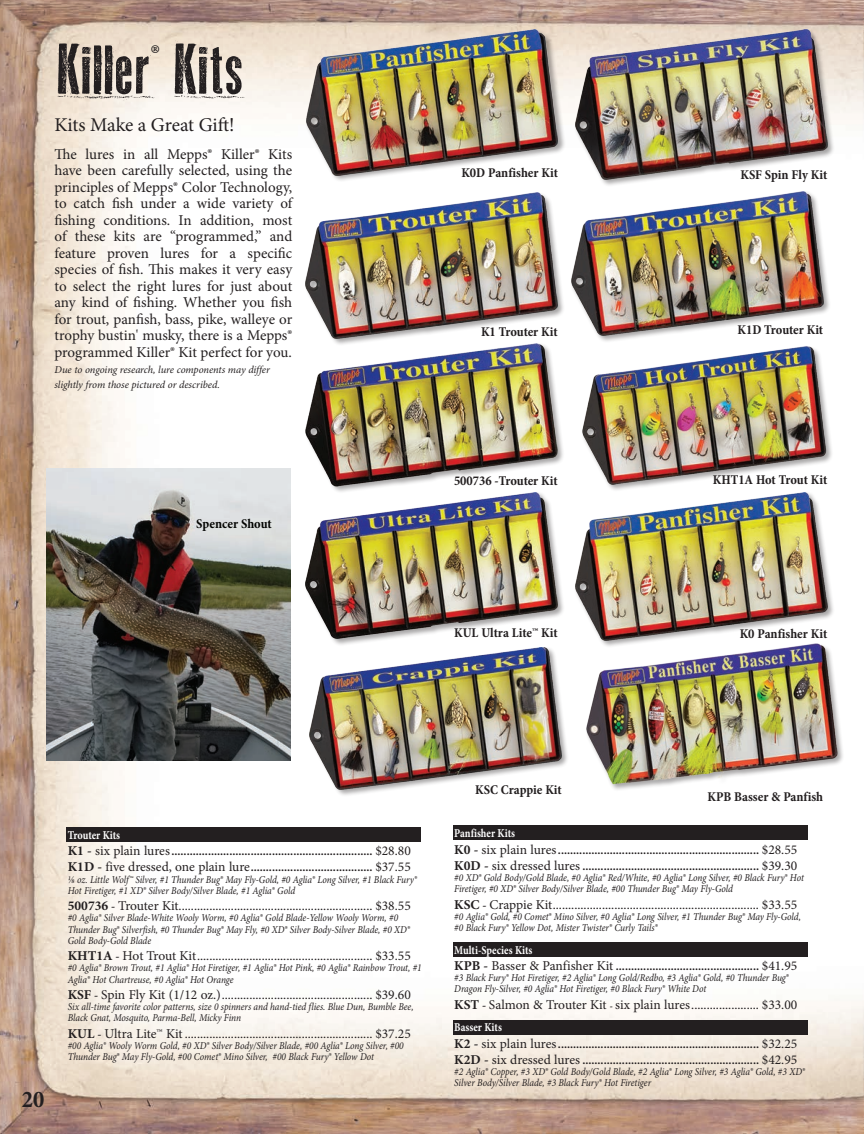
<style>
.page{position:relative;width:864px;height:1134px;background:#fff}
.page>*{position:absolute;margin:0;border:0;box-sizing:border-box;transform-origin:0 0}
.t1{font:72px "Odd Press";letter-spacing:.01em;color:#231f20}
.t2{font:30px "Minion Pro";color:#231f20}
.t3{font:700 condensed 24px "Minion Pro";color:#231f20}
.t4{font:19.5px "Minion Pro";letter-spacing:-.01em;color:#231f20}
.t5{font:15px/16.5px "Minion Pro";letter-spacing:-.005em;color:#231f20;text-align:justify}
.t6{font:13.5px "Minion Pro";letter-spacing:-.005em;color:#231f20}
.t7{font:700 condensed 13.5px "Minion Pro";letter-spacing:-.005em;color:#231f20}
.t8{font:700 condensed 13.5px "Minion Pro";letter-spacing:-.005em;color:#040503}
.t9{font:700 12px/16.2px "Minion Pro";color:#231f20}
.t10{font:700 12px "Minion Pro";letter-spacing:-.005em;color:#fff;scale:.85 1}
.No_Hyphens{font:italic 10.5px/11.2px "Minion Pro";letter-spacing:-.01em;color:#231f20;scale:.9 1}
.No_Hyphens-2{font:italic 10.5px/15px "Minion Pro";letter-spacing:-.01em;color:#231f20}
.s1{font-size:13.5px}
.s2{font-weight:400;font-size:13.5px}
.s3{font-weight:700}
.s4{font-weight:700;font-size:12px}
.s5{font-weight:700;font-size:9px;color:#040503}
</style>
<div class="page">
<img style="left:0;top:0;width:864px;height:1134px">
<img style="left:47px;top:468px;width:244px;height:293px">
<div style="left:305px;top:491px;width:261px;height:156px;background:#231f20;opacity:.4"></div>
<img style="left:306px;top:493px;width:252px;height:146px">
<div style="left:309px;top:646px;width:261px;height:152px;background:#231f20;opacity:.4"></div>
<img style="left:310px;top:648px;width:252px;height:142px">
<div style="left:574px;top:491px;width:261px;height:157px;background:#231f20;opacity:.4"></div>
<img style="left:575px;top:492px;width:252px;height:149px">
<div style="left:305px;top:192px;width:261px;height:154px;background:#231f20;opacity:.4"></div>
<img style="left:306px;top:193px;width:252px;height:146px">
<div style="left:581px;top:346px;width:253px;height:146px;background:#231f20;opacity:.4"></div>
<img style="left:575px;top:346px;width:252px;height:142px">
<div style="left:305px;top:342px;width:260px;height:151px;background:#231f20;opacity:.4"></div>
<img style="left:306px;top:343px;width:252px;height:144px">
<div style="left:570px;top:190px;width:261px;height:153px;background:#231f20;opacity:.4"></div>
<img style="left:571px;top:191px;width:252px;height:144px">
<div style="left:574px;top:29px;width:261px;height:158px;background:#231f20;opacity:.4"></div>
<img style="left:575px;top:30px;width:252px;height:150px">
<div style="left:305px;top:29px;width:261px;height:154px;background:#231f20;opacity:.4"></div>
<img style="left:306px;top:30px;width:252px;height:145px">
<div style="left:585px;top:643px;width:260px;height:149px;background:#231f20;opacity:.4"></div>
<img style="left:586px;top:643px;width:252px;height:170px">
<div style="left:66px;top:827px;width:355px;height:15px;background:#231f20"></div>
<div style="left:453px;top:826px;width:355px;height:14px;background:#231f20"></div>
<div style="left:453px;top:942px;width:355px;height:14px;background:#231f20"></div>
<div style="left:453px;top:1020px;width:355px;height:15px;background:#231f20"></div>
<p class="t1" style="left:56px;top:28px;width:189px">Killer Kits</p>
<p class="t2" style="left:150px;top:36px;width:11px">®</p>
<p class="t4" style="left:55px;top:112px;width:181px">Kits Make a Great Gift!</p>
<p class="t5" style="left:55px;top:146px;width:239px">The lures in all Mepps® Killer® Kits have been carefully selected, using the principles of Mepps® Color Technology, to catch fish under a wide variety of fishing conditions. In addition, most of these kits are “programmed,” and feature proven lures for a specific species of fish. This makes it very easy to select the right lures for just about any kind of fishing. Whether you fish for trout, panfish, bass, pike, walleye or trophy bustin' musky, there is a Mepps® programmed Killer® Kit perfect for you.</p>
<p class="No_Hyphens-2" style="left:55px;top:362px;width:217px">Due to ongoing research, lure components may differ slightly from those pictured or described.</p>
<p class="t8" style="left:196px;top:515px;width:77px">Spencer Shout</p>
<p class="t7" style="left:461px;top:163px;width:98px">K0D Panfisher Kit</p>
<p class="t7" style="left:481px;top:322px;width:78px">K1 Trouter Kit</p>
<p class="t7" style="left:740px;top:165px;width:88px">KSF Spin Fly Kit</p>
<p class="t7" style="left:738px;top:320px;width:87px">K1D Trouter Kit</p>
<p class="t7" style="left:454px;top:472px;width:105px">500736 -Trouter Kit</p>
<p class="t7" style="left:713px;top:471px;width:116px">KHT1A Hot Trout Kit</p>
<p class="t7" style="left:454px;top:623px;width:105px">KUL Ultra Lite™ Kit</p>
<p class="t7" style="left:740px;top:624px;width:89px">K0 Panfisher Kit</p>
<p class="t3" style="left:22px;top:1083px;width:24px">20</p>
<p class="t10" style="left:68px;top:826px;width:63px">Trouter Kits</p>
<p class="t9" style="left:68px;top:843px;width:345px"><span class="s1">K1 -</span> <span class="s2">six plain lures</span>.................................................................. <span class="s2">$28.80<br></span><span class="s1">K1D -</span> <span class="s2">five dressed, one plain lure</span>........................................ <span class="s2">$37.55</span></p>
<p class="No_Hyphens" style="left:68px;top:874px;width:390px">1/8 oz. Little Wolf™ Silver, #1 Thunder Bug® May Fly-Gold, #0 Aglia® Long Silver, #1 Black Fury®<br>Hot Firetiger, #1 XD® Silver Body/Silver Blade, #1 Aglia® Gold</p>
<p class="t6" style="left:68px;top:897px;width:345px"><span class="s3">500736</span> <span class="s4">-</span> Trouter Kit............................................................... $38.55</p>
<p class="No_Hyphens" style="left:68px;top:912px;width:382px">#0 Aglia® Silver Blade-White Wooly Worm, #0 Aglia® Gold Blade-Yellow Wooly Worm, #0<br>Thunder Bug® Silverfish, #0 Thunder Bug® May Fly, #0 XD® Silver Body-Silver Blade, #0 XD®<br>Gold Body-Gold Blade</p>
<p class="t6" style="left:68px;top:947px;width:345px"><span class="s3">KHT1A</span> <span class="s4">-</span> Hot Trout Kit......................................................... $33.55</p>
<p class="No_Hyphens" style="left:68px;top:962px;width:395px">#0 Aglia® Brown Trout, #1 Aglia® Hot Firetiger, #1 Aglia® Hot Pink, #0 Aglia® Rainbow Trout, #1<br>Aglia® Hot Chartreuse, #0 Aglia® Hot Orange</p>
<p class="t6" style="left:68px;top:985px;width:345px"><span class="s3">KSF</span> <span class="s4">-</span> Spin Fly Kit (1/12 oz.)................................................. $39.60</p>
<p class="No_Hyphens" style="left:68px;top:1001px;width:386px">Six all-time favorite color patterns, size 0 spinners and hand-tied flies. Blue Dun, Bumble Bee,<br>Black Gnat, Mosquito, Parma-Bell, Micky Finn</p>
<p class="t6" style="left:68px;top:1024px;width:345px"><span class="s3">KUL</span> <span class="s4">-</span> Ultra Lite™ Kit............................................................. $37.25</p>
<p class="No_Hyphens" style="left:68px;top:1040px;width:375px">#00 Aglia® Wooly Worm Gold, #0 XD® Silver Body/Silver Blade, #00 Aglia® Long Silver, #00<br>Thunder Bug® May Fly-Gold, #00 Comet® Mino Silver, #00 Black Fury® Yellow Dot</p>
<p class="t7" style="left:475px;top:780px;width:88px">KSC Crappie Kit</p>
<p class="t7" style="left:707px;top:787px;width:117px">KPB Basser &amp; Panfish</p>
<p class="t10" style="left:454px;top:825px;width:73px">Panfisher Kits</p>
<p class="t9" style="left:454px;top:842px;width:345px"><span class="s1">K0 -</span> <span class="s2">six plain lures</span>.................................................................. <span class="s2">$28.55<br></span><span class="s1">K0D -</span> <span class="s2">six dressed lures</span> .......................................................... <span class="s2">$39.30</span></p>
<p class="No_Hyphens" style="left:454px;top:872px;width:390px">#0 XD® Gold Body/Gold Blade, #0 Aglia® Red/White, #0 Aglia® Long Silver, #0 Black Fury® Hot<br>Firetiger, #0 XD® Silver Body/Silver Blade, #00 Thunder Bug® May Fly-Gold</p>
<p class="t6" style="left:454px;top:895px;width:345px"><span class="s3">KSC</span> <span class="s4">-</span> Crappie Kit................................................................... $33.55</p>
<p class="No_Hyphens" style="left:454px;top:911px;width:387px">#0 Aglia® Gold, #0 Comet® Mino Silver, #0 Aglia® Long Silver, #1 Thunder Bug® May Fly-Gold,</p>
<p class="No_Hyphens" style="left:454px;top:922px;width:227px">#0 Black Fury® Yellow Dot, Mister Twister® Curly Tails®</p>
<p class="t10" style="left:454px;top:941px;width:93px">Multi-Species Kits</p>
<p class="t9" style="left:454px;top:958px;width:345px"><span class="s1">KPB -</span> <span class="s2">Basser &amp; Panfisher Kit</span> ............................................... <span class="s2">$41.95</span></p>
<p class="No_Hyphens" style="left:454px;top:972px;width:373px">#3 Black Fury® Hot Firetiger, #2 Aglia® Long Gold/Redbo, #3 Aglia® Gold, #0 Thunder Bug®<br>Dragon Fly-Silver, #0 Aglia® Hot Firetiger, #0 Black Fury® White Dot</p>
<p class="t6" style="left:454px;top:995px;width:345px"><span class="s3">KST</span> <span class="s4">-</span> Salmon &amp; Trouter Kit <span class="s5">-</span> six plain lures...................... $33.00</p>
<p class="t10" style="left:454px;top:1019px;width:57px">Basser Kits</p>
<p class="t9" style="left:454px;top:1035px;width:345px"><span class="s1">K2 -</span> <span class="s2">six plain lures</span>.................................................................. <span class="s2">$32.25<br></span><span class="s1">K2D -</span> <span class="s2">six dressed lures</span> .......................................................... <span class="s2">$42.95</span></p>
<p class="No_Hyphens" style="left:454px;top:1066px;width:391px">#2 Aglia® Copper, #3 XD® Gold Body/Gold Blade, #2 Aglia® Long Silver, #3 Aglia® Gold, #3 XD®<br>Silver Body/Silver Blade, #3 Black Fury® Hot Firetiger</p>
</div>
